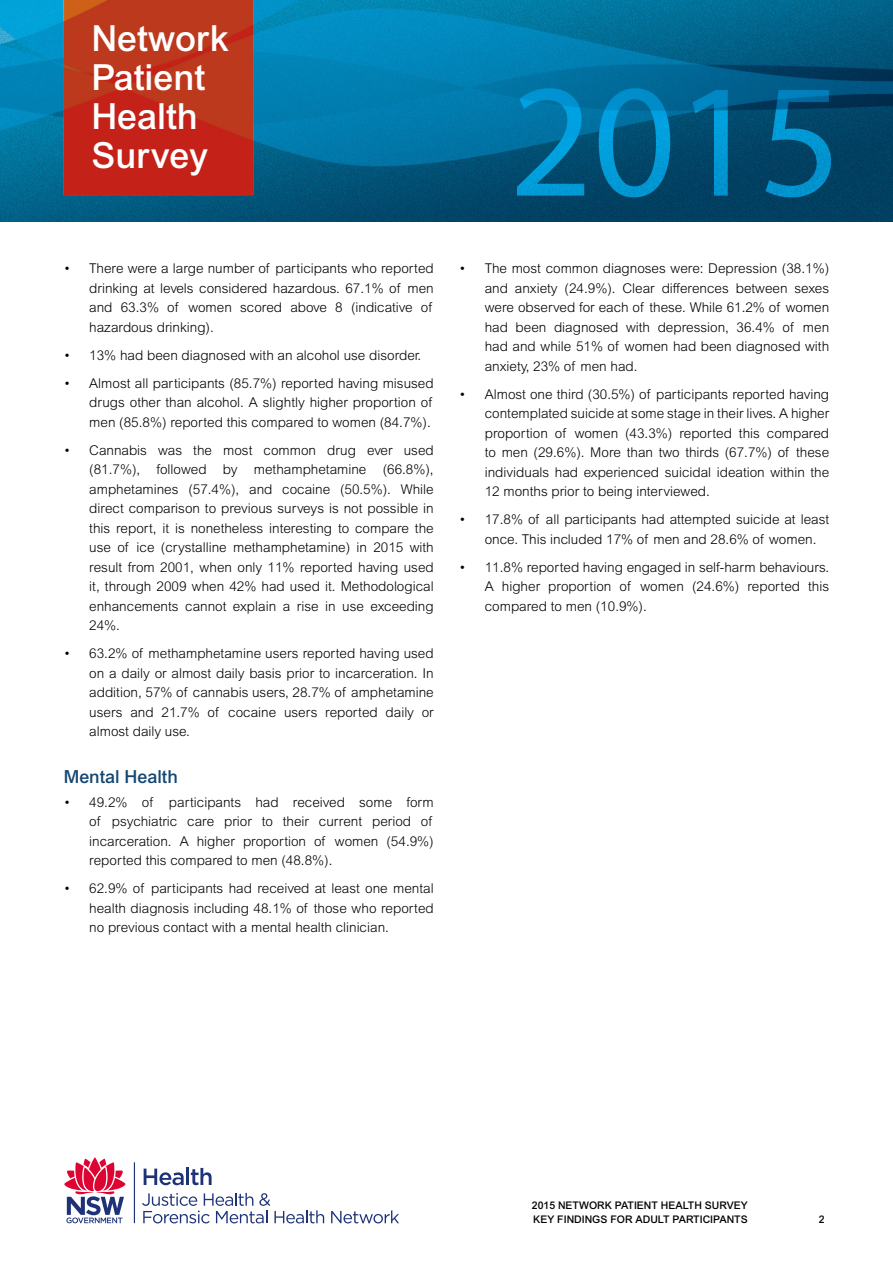
<style>
.page{position:relative;width:893px;height:1263px;background:#fff}
.page>*{position:absolute;margin:0;border:0;box-sizing:border-box;transform-origin:0 0}
.t1{font:500 36px/39px "Arial MT Pro";color:#fff}
.t2{font:500 18px "Arial MT Pro";color:#144672}
.t3{font:300 13.5px/19.5px "Arial MT Pro";color:#000;text-align:justify}
.t4{font:500 10.5px/14.5px "Arial MT Pro";color:#000}
</style>
<div class="page">
<img style="left:0;top:0;width:893px;height:221px">
<hr style="left:134px;top:1162px;width:1px;height:61px;background:#1d3278">
<svg style="left:64px;top:1157px;width:62px;height:66px"></svg>
<svg style="left:144px;top:1168px;width:40px;height:17px"></svg>
<hr style="left:186px;top:1168px;width:3px;height:17px;background:#1d3278">
<svg style="left:191px;top:1168px;width:21px;height:17px"></svg>
<svg style="left:142px;top:1193px;width:182px;height:30px"></svg>
<svg style="left:331px;top:1210px;width:68px;height:13px"></svg>
<h1 class="t1" style="left:91px;top:20px;width:139px">NETWORK<br>PATIENT<br>HEALTH<br>SURVEY</h1>
<p class="t3" style="left:89px;top:259px;width:346px;text-indent:-26px">• There were a large number of participants who reported drinking at levels considered hazardous. 67.1% of men and 63.3% of women scored above 8 (indicative of hazardous drinking).</p>
<p class="t3" style="left:64px;top:346px;width:359px">• 13% had been diagnosed with an alcohol use disorder.</p>
<p class="t3" style="left:89px;top:374px;width:346px;text-indent:-26px">• Almost all participants (85.7%) reported having misused drugs other than alcohol. A slightly higher proportion of men (85.8%) reported this compared to women (84.7%).</p>
<p class="t3" style="left:89px;top:441px;width:346px;text-indent:-26px">• Cannabis was the most common drug ever used (81.7%), followed by methamphetamine (66.8%), amphetamines (57.4%), and cocaine (50.5%). While direct comparison to previous surveys is not possible in this report, it is nonetheless interesting to compare the use of ice (crystalline methamphetamine) in 2015 with result from 2001, when only 11% reported having used it, through 2009 when 42% had used it. Methodological enhancements cannot explain a rise in use exceeding 24%.</p>
<p class="t3" style="left:89px;top:644px;width:346px;text-indent:-26px">• 63.2% of methamphetamine users reported having used on a daily or almost daily basis prior to incarceration. In addition, 57% of cannabis users, 28.7% of amphetamine users and 21.7% of cocaine users reported daily or almost daily use.</p>
<h2 class="t2" style="left:64px;top:766px;width:116px">MENTAL HEALTH</h2>
<p class="t3" style="left:89px;top:793px;width:346px;text-indent:-26px">• 49.2% of participants had received some form of psychiatric care prior to their current period of incarceration. A higher proportion of women (54.9%) reported this compared to men (48.8%).</p>
<p class="t3" style="left:89px;top:879px;width:346px;text-indent:-26px">• 62.9% of participants had received at least one mental health diagnosis including 48.1% of those who reported no previous contact with a mental health clinician.</p>
<p class="t3" style="left:485px;top:259px;width:346px;text-indent:-26px">• The most common diagnoses were: Depression (38.1%) and anxiety (24.9%). Clear differences between sexes were observed for each of these. While 61.2% of women had been diagnosed with depression, 36.4% of men had and while 51% of women had been diagnosed with anxiety, 23% of men had.</p>
<p class="t3" style="left:485px;top:385px;width:346px;text-indent:-26px">• Almost one third (30.5%) of participants reported having contemplated suicide at some stage in their lives. A higher proportion of women (43.3%) reported this compared to men (29.6%). More than two thirds (67.7%) of these individuals had experienced suicidal ideation within the 12 months prior to being interviewed.</p>
<p class="t3" style="left:485px;top:510px;width:346px;text-indent:-26px">• 17.8% of all participants had attempted suicide at least once. This included 17% of men and 28.6% of women.</p>
<p class="t3" style="left:485px;top:558px;width:346px;text-indent:-26px">• 11.8% reported having engaged in self-harm behaviours.<br>A higher proportion of women (24.6%) reported this compared to men (10.9%).</p>
<p class="t4" style="left:532px;top:1198px;width:217px">2015 NETWORK PATIENT HEALTH SURVEY<br>KEY FIN DINGS FOR ADULT PARTICIPANTS</p>
<p class="t4" style="left:819px;top:1213px;width:7px">2</p>
</div>
